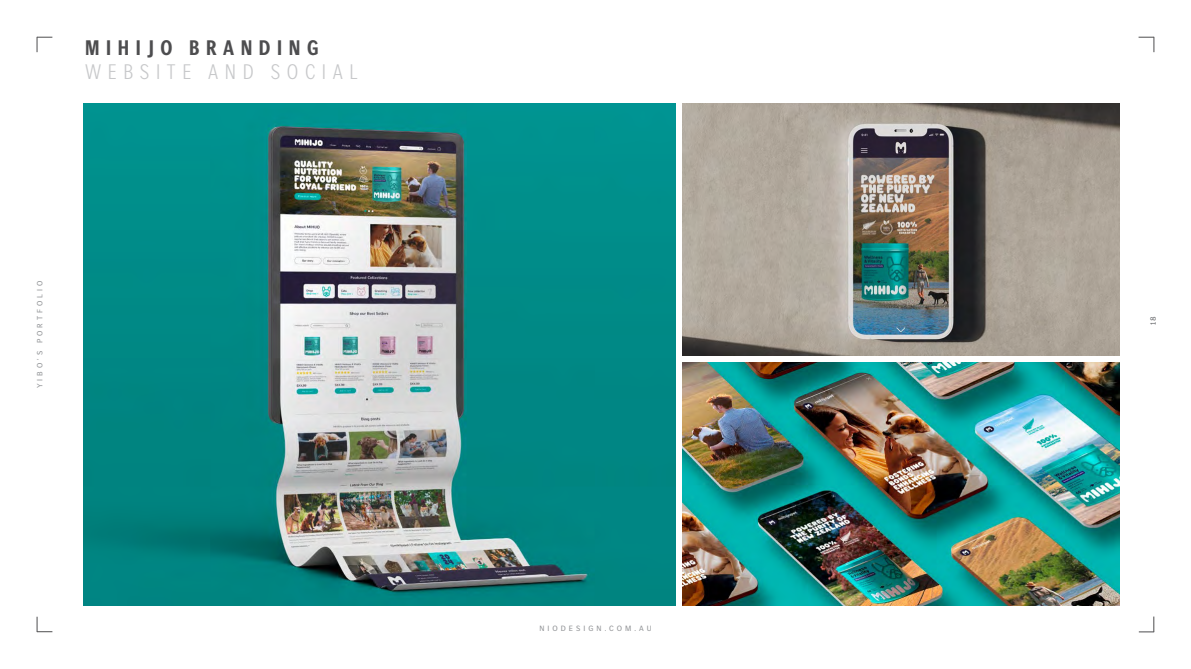
<style>
.page{position:relative;width:1191px;height:669px;background:#fff}
.page>*{position:absolute;margin:0;border:0;box-sizing:border-box;transform-origin:0 0}
.t1{font:300 condensed 22px "MB Corpo S Title";letter-spacing:.3em;color:#c7c8ca}
.t2{font:700 condensed 22px "MB Corpo S Title";letter-spacing:.3em;color:#4d4d4f}
.t3{font:8px "MB Corpo S Title";letter-spacing:.38em;color:#939598}
.t4{font:8px "MB Corpo S Text";color:#6d6e71}
</style>
<div class="page">
<img style="left:84px;top:104px;width:592px;height:502px">
<img style="left:682px;top:104px;width:437px;height:252px">
<img style="left:682px;top:362px;width:437px;height:244px">
<svg style="left:37px;top:37px;width:15px;height:15px"></svg>
<svg style="left:1138px;top:37px;width:16px;height:15px"></svg>
<svg style="left:37px;top:617px;width:15px;height:15px"></svg>
<svg style="left:1138px;top:617px;width:16px;height:16px"></svg>
<h1 class="t2" style="left:85px;top:33px;width:235px">MIHIJO BRANDING</h1>
<h1 class="t1" style="left:85px;top:58px;width:274px">WEBSITE AND SOCIAL</h1>
<p class="t3" style="left:35px;top:388px;width:109px;rotate:-90deg">YIBO'S PORTFOLIO</p>
<p class="t3" style="left:539px;top:624px;width:114px">NIODESIGN.COM.AU</p>
<p class="t4" style="left:1148px;top:325px;width:9px;rotate:-90deg">18</p>
</div>
